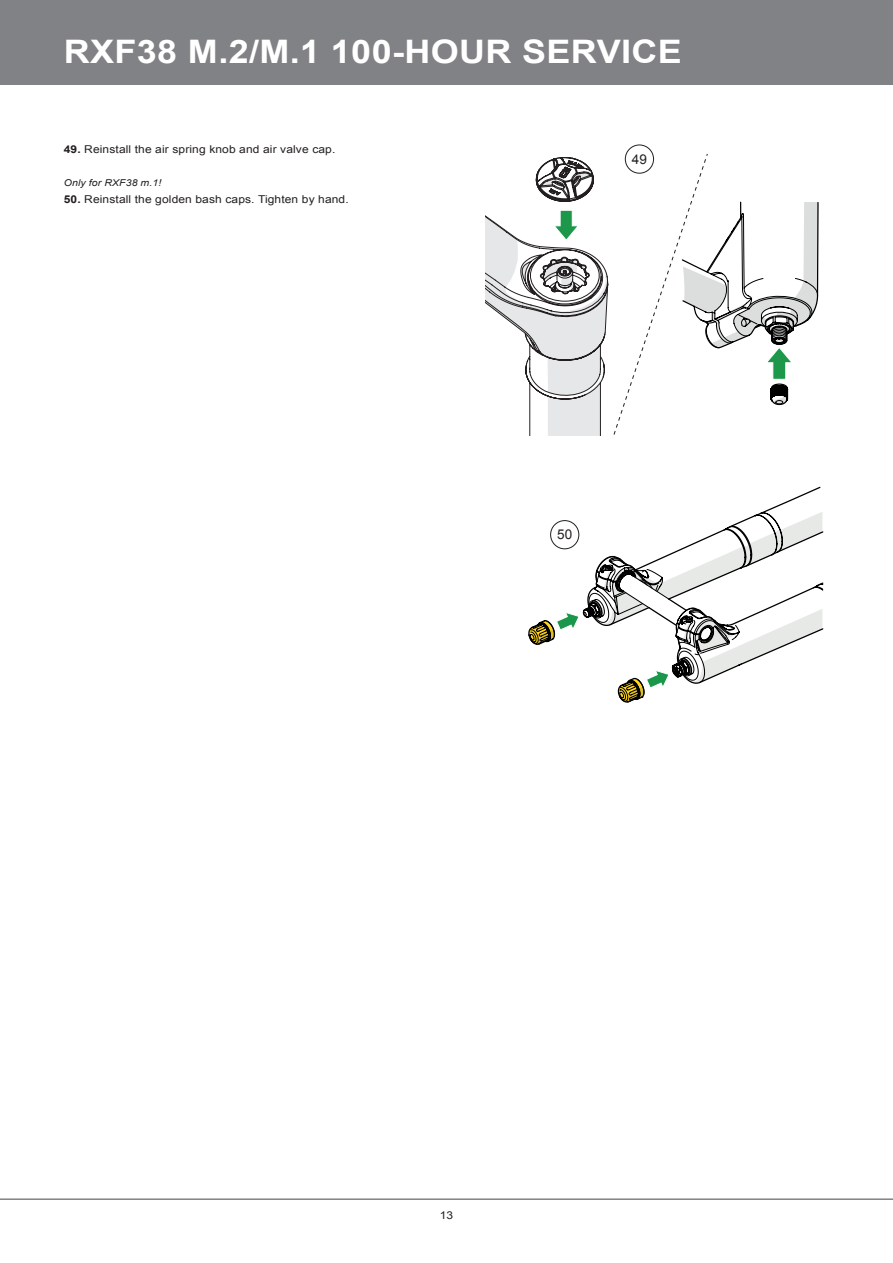
<style>
.page{position:relative;width:893px;height:1263px;background:#fff}
.page>*{position:absolute;margin:0;border:0;box-sizing:border-box;transform-origin:0 0}
.t1{font:700 32.4px "Arial";letter-spacing:.01em;color:#fff;scale:1.11 1}
.t2{font:13.5px "Arial";color:#231f20}
.t3{font:10.8px "Arial";letter-spacing:.01em;color:#231f20;scale:1.11 1}
.t4{font:italic 9.45px "Arial";letter-spacing:.01em;color:#231f20;scale:1.11 1}
.s1{font-weight:700}
</style>
<div class="page">
<div style="left:0;top:0;width:893px;height:85px;background:#808285"></div>
<hr style="left:0;top:1198px;width:893px;height:2px;background:#808285">
<svg style="left:486px;top:154px;width:333px;height:282px"></svg>
<div style="left:625px;top:145px;width:28px;height:28px;background:#fff;border-radius:50%"></div>
<div style="left:625px;top:145px;width:29px;height:29px;border:1px solid #231f20;border-radius:50%"></div>
<svg style="left:528px;top:512px;width:295px;height:191px"></svg>
<div style="left:551px;top:521px;width:28px;height:28px;background:#fff;border-radius:50%"></div>
<div style="left:550px;top:520px;width:29px;height:29px;border:1px solid #231f20;border-radius:50%"></div>
<h1 class="t1" style="left:64px;top:30px;width:558px">RXF38 M.2/M.1 100-HOUR SERVICE</h1>
<p class="t3" style="left:64px;top:142px;width:246px"><span class="s1">49.</span> Reinstall the air spring knob and air valve cap.</p>
<p class="t4" style="left:64px;top:177px;width:89px">Only for RXF38 m.1!</p>
<p class="t3" style="left:64px;top:192px;width:258px"><span class="s1">50.</span> Reinstall the golden bash caps. Tighten by hand.</p>
<p class="t2" style="left:632px;top:150px;width:17px">49</p>
<p class="t2" style="left:557px;top:526px;width:17px">50</p>
<p class="t3" style="left:440px;top:1208px;width:14px">13</p>
</div>
